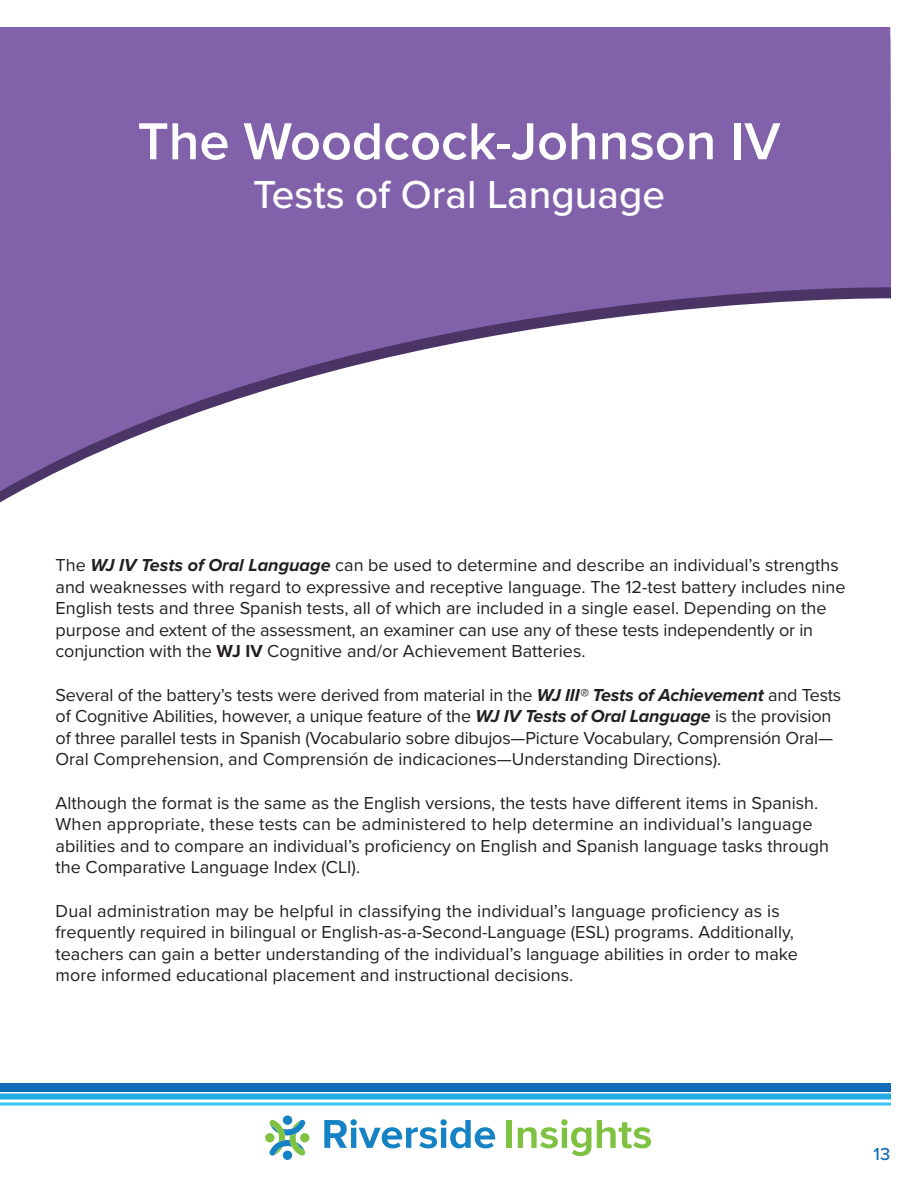
<style>
.page{position:relative;width:918px;height:1188px;background:#fff}
.page>*{position:absolute;margin:0;border:0;box-sizing:border-box;transform-origin:0 0}
.t1{font:600 54px "Proxima Nova";color:#fff}
.t2{font:500 40.5px "Proxima Nova";color:#fff}
.t3{font:18px/21.6px "Proxima Nova";color:#231f20}
.t4{font:500 18px "Proxima Nova";color:#106cb6}
.s1{font-weight:700;font-style:italic}
.s2{font-weight:700}
</style>
<div class="page">
<div style="left:0;top:1083px;width:891px;height:9px;background:#106cb6"></div>
<div style="left:0;top:1094px;width:891px;height:6px;background:#22abe2"></div>
<svg style="left:0;top:1102px;width:891px;height:4px"></svg>
<svg style="left:324px;top:1119px;width:171px;height:29px"></svg>
<div style="left:506px;top:1120px;width:6px;height:28px;background:#7fc241"></div>
<svg style="left:518px;top:1119px;width:73px;height:37px"></svg>
<svg style="left:597px;top:1120px;width:54px;height:28px"></svg>
<svg style="left:265px;top:1115px;width:45px;height:45px"></svg>
<svg style="left:0;top:27px;width:891px;height:476px;fill:#8162aa"></svg>
<h1 class="t1" style="left:138px;top:101px;width:644px">The Woodcock-Johnson IV</h1>
<h2 class="t2" style="left:253px;top:164px;width:413px">Tests of Oral Language</h2>
<p class="t3" style="left:56px;top:553px;width:791px">The <span class="s1">WJ IV Tests of Oral Language</span> can be used to determine and describe an individual’s strengths and weaknesses with regard to expressive and receptive language. The 12-test battery includes nine English tests and three Spanish tests, all of which are included in a single easel. Depending on the purpose and extent of the assessment, an examiner can use any of these tests independently or in conjunction with the <span class="s2">WJ IV</span> Cognitive and/or Achievement Batteries.</p>
<p class="t3" style="left:56px;top:683px;width:787px">Several of the battery’s tests were derived from material in the <span class="s1">WJ III® Tests of Achievement</span> and Tests of Cognitive Abilities, however, a unique feature of the <span class="s1">WJ IV Tests of Oral Language</span> is the provision of three parallel tests in Spanish (Vocabulario sobre dibujos—Picture Vocabulary, Comprensión Oral— Oral Comprehension, and Comprensión de indicaciones—Understanding Directions).</p>
<p class="t3" style="left:56px;top:791px;width:775px">Although the format is the same as the English versions, the tests have different items in Spanish.<br>When appropriate, these tests can be administered to help determine an individual’s language abilities and to compare an individual’s proficiency on English and Spanish language tasks through the Comparative Language Index (CLI).</p>
<p class="t3" style="left:56px;top:899px;width:744px">Dual administration may be helpful in classifying the individual’s language proficiency as is frequently required in bilingual or English-as-a-Second-Language (ESL) programs. Additionally, teachers can gain a better understanding of the individual’s language abilities in order to make more informed educational placement and instructional decisions.</p>
<p class="t4" style="left:874px;top:1141px;width:18px">13</p>
</div>
